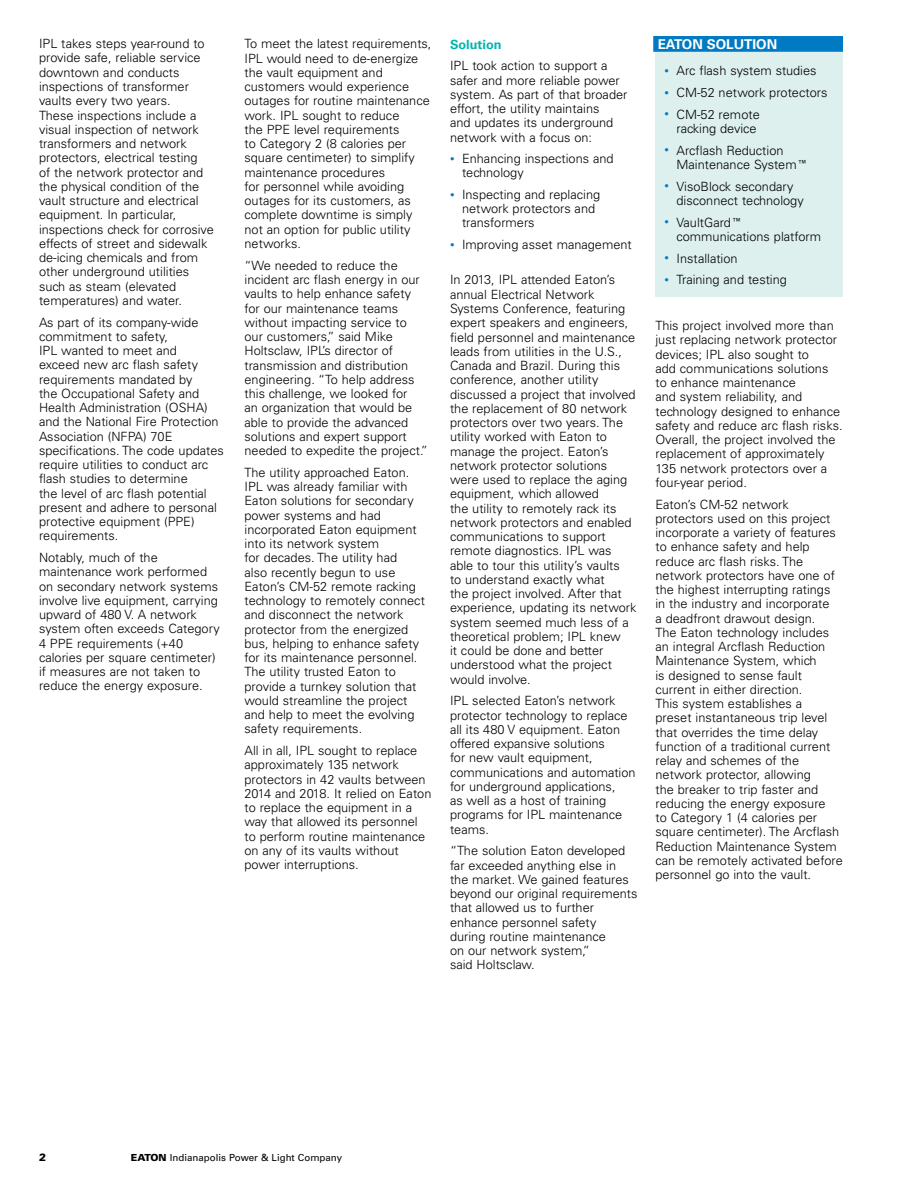
<style>
.page{position:relative;width:918px;height:1188px;background:#fff}
.page>*{position:absolute;margin:0;border:0;box-sizing:border-box;transform-origin:0 0}
.t1{font:700 13.5px "Univers LT Std";color:#fff}
.t2{font:300 12.75px/14.2px "Univers LT Std";color:#000}
.t3{font:700 12.75px "Univers LT Std";color:#00b5ae}
.t4{font:900 10.5px "Univers LT Std";color:#000}
.t5{font:9.75px "Univers LT Std";color:#000}
.s1{font-size:9px;color:#007ac2}
.s2{font-family:"Universal Newswith Comm Pi";font-weight:400}
.s3{font-weight:900}
</style>
<div class="page">
<div style="left:656px;top:39px;width:187px;height:258px;background:#ddf0ee"></div>
<div style="left:653px;top:36px;width:190px;height:16px;background:#007ac2"></div>
<p class="t2" style="left:39px;top:37px;width:176px">IPL takes steps year-round to provide safe, reliable service downtown and conducts inspections of transformer vaults every two years.<br>These inspections include a visual inspection of network transformers and network protectors, electrical testing<br>of the network protector and the physical condition of the vault structure and electrical equipment. In particular, inspections check for corrosive effects of street and sidewalk de-icing chemicals and from other underground utilities such as steam (elevated temperatures) and water.</p>
<p class="t2" style="left:39px;top:315px;width:186px">As part of its company-wide commitment to safety,<br>IPL wanted to meet and<br>exceed new arc flash safety requirements mandated by<br>the Occupational Safety and<br>Health Administration (OSHA) and the National Fire Protection<br>Association (NFPA) 70E specifications. The code updates require utilities to conduct arc flash studies to determine<br>the level of arc flash potential present and adhere to personal protective equipment (PPE) requirements.</p>
<p class="t2" style="left:39px;top:551px;width:182px">Notably, much of the maintenance work performed on secondary network systems involve live equipment, carrying upward of 480 V. A network system often exceeds Category<br>4 PPE requirements (+40 calories per square centimeter) if measures are not taken to reduce the energy exposure.</p>
<p class="t2" style="left:245px;top:37px;width:189px">To meet the latest requirements,<br>IPL would need to de-energize the vault equipment and customers would experience outages for routine maintenance work. IPL sought to reduce<br>the PPE level requirements<br>to Category 2 (8 calories per square centimeter) to simplify maintenance procedures<br>for personnel while avoiding outages for its customers, as complete downtime is simply not an option for public utility networks.</p>
<p class="t2" style="left:245px;top:258px;width:185px">“We needed to reduce the incident arc flash energy in our vaults to help enhance safety for our maintenance teams without impacting service to our customers,” said Mike<br>Holtsclaw, IPL’s director of transmission and distribution engineering. “To help address this challenge, we looked for<br>an organization that would be able to provide the advanced solutions and expert support needed to expedite the project.”</p>
<p class="t2" style="left:245px;top:465px;width:182px">The utility approached Eaton.<br>IPL was already familiar with<br>Eaton solutions for secondary power systems and had incorporated Eaton equipment into its network system<br>for decades. The utility had<br>also recently begun to use<br>Eaton’s CM-52 remote racking technology to remotely connect and disconnect the network protector from the energized bus, helping to enhance safety for its maintenance personnel.<br>The utility trusted Eaton to provide a turnkey solution that would streamline the project and help to meet the evolving safety requirements.</p>
<p class="t2" style="left:245px;top:743px;width:188px">All in all, IPL sought to replace approximately 135 network protectors in 42 vaults between<br>2014 and 2018. It relied on Eaton to replace the equipment in a way that allowed its personnel to perform routine maintenance on any of its vaults without power interruptions.</p>
<p class="t3" style="left:450px;top:37px;width:53px">Solution</p>
<p class="t2" style="left:450px;top:59px;width:179px">IPL took action to support a safer and more reliable power system. As part of that broader effort, the utility maintains<br>and updates its underground network with a focus on:</p>
<p class="t2" style="left:462px;top:151px;width:153px;text-indent:-12px"><span class="s1">•</span> Enhancing inspections and technology</p>
<p class="t2" style="left:462px;top:187px;width:140px;text-indent:-12px"><span class="s1">•</span> Inspecting and replacing network protectors and transformers</p>
<p class="t2" style="left:450px;top:238px;width:183px"><span class="s1">•</span> Improving asset management</p>
<p class="t2" style="left:450px;top:273px;width:188px">In 2013, IPL attended Eaton’s annual Electrical Network<br>Systems Conference, featuring expert speakers and engineers, field personnel and maintenance leads from utilities in the U.S.,<br>Canada and Brazil. During this conference, another utility discussed a project that involved the replacement of 80 network protectors over two years. The utility worked with Eaton to manage the project. Eaton’s network protector solutions were used to replace the aging equipment, which allowed<br>the utility to remotely rack its network protectors and enabled communications to support remote diagnostics. IPL was able to tour this utility’s vaults<br>to understand exactly what<br>the project involved. After that experience, updating its network system seemed much less of a theoretical problem; IPL knew<br>it could be done and better understood what the project would involve.</p>
<p class="t2" style="left:450px;top:694px;width:187px">IPL selected Eaton’s network protector technology to replace all its 480 V equipment. Eaton offered expansive solutions<br>for new vault equipment, communications and automation for underground applications,<br>as well as a host of training programs for IPL maintenance teams.</p>
<p class="t2" style="left:450px;top:844px;width:189px">“The solution Eaton developed far exceeded anything else in the market. We gained features beyond our original requirements that allowed us to further enhance personnel safety<br>during routine maintenance<br>on our network system,”<br>said Holtsclaw.</p>
<p class="t1" style="left:658px;top:36px;width:121px">EATON SOLUTION</p>
<p class="t2" style="left:664px;top:63px;width:154px"><span class="s1">•</span> Arc flash system studies</p>
<p class="t2" style="left:664px;top:85px;width:164px"><span class="s1">•</span> CM-52 network protectors</p>
<p class="t2" style="left:664px;top:107px;width:97px;text-align:right"><span class="s1">•</span> CM-52 remote racking device</p>
<p class="t2" style="left:676px;top:143px;width:132px;text-indent:-12px"><span class="s1">•</span> Arcflash Reduction<br>Maintenance System<span class="s2">E</span></p>
<p class="t2" style="left:676px;top:179px;width:129px;text-indent:-12px"><span class="s1">•</span> VisoBlock secondary disconnect technology</p>
<p class="t2" style="left:676px;top:215px;width:146px;text-indent:-12px"><span class="s1">•</span> VaultGard<span class="s2">E </span>communications platform</p>
<p class="t2" style="left:664px;top:251px;width:75px"><span class="s1">•</span> Installation</p>
<p class="t2" style="left:664px;top:273px;width:124px"><span class="s1">•</span> Training and testing</p>
<p class="t2" style="left:656px;top:318px;width:189px">This project involved more than just replacing network protector devices; IPL also sought to<br>add communications solutions to enhance maintenance<br>and system reliability, and technology designed to enhance safety and reduce arc flash risks.<br>Overall, the project involved the replacement of approximately<br>135 network protectors over a four-year period.</p>
<p class="t2" style="left:656px;top:497px;width:189px">Eaton’s CM-52 network protectors used on this project incorporate a variety of features to enhance safety and help reduce arc flash risks. The network protectors have one of the highest interrupting ratings in the industry and incorporate<br>a deadfront drawout design.<br>The Eaton technology includes an integral Arcflash Reduction<br>Maintenance System, which<br>is designed to sense fault current in either direction.<br>This system establishes a<br>preset instantaneous trip level that overrides the time delay function of a traditional current relay and schemes of the network protector, allowing<br>the breaker to trip faster and reducing the energy exposure<br>to Category 1 (4 calories per square centimeter). The Arcflash<br>Reduction Maintenance System can be remotely activated before personnel go into the vault.</p>
<p class="t4" style="left:39px;top:1151px;width:9px">2</p>
<p class="t5" style="left:131px;top:1152px;width:213px"><span class="s3">EATON</span> Indianapolis Power &amp; Light Company</p>
</div>
